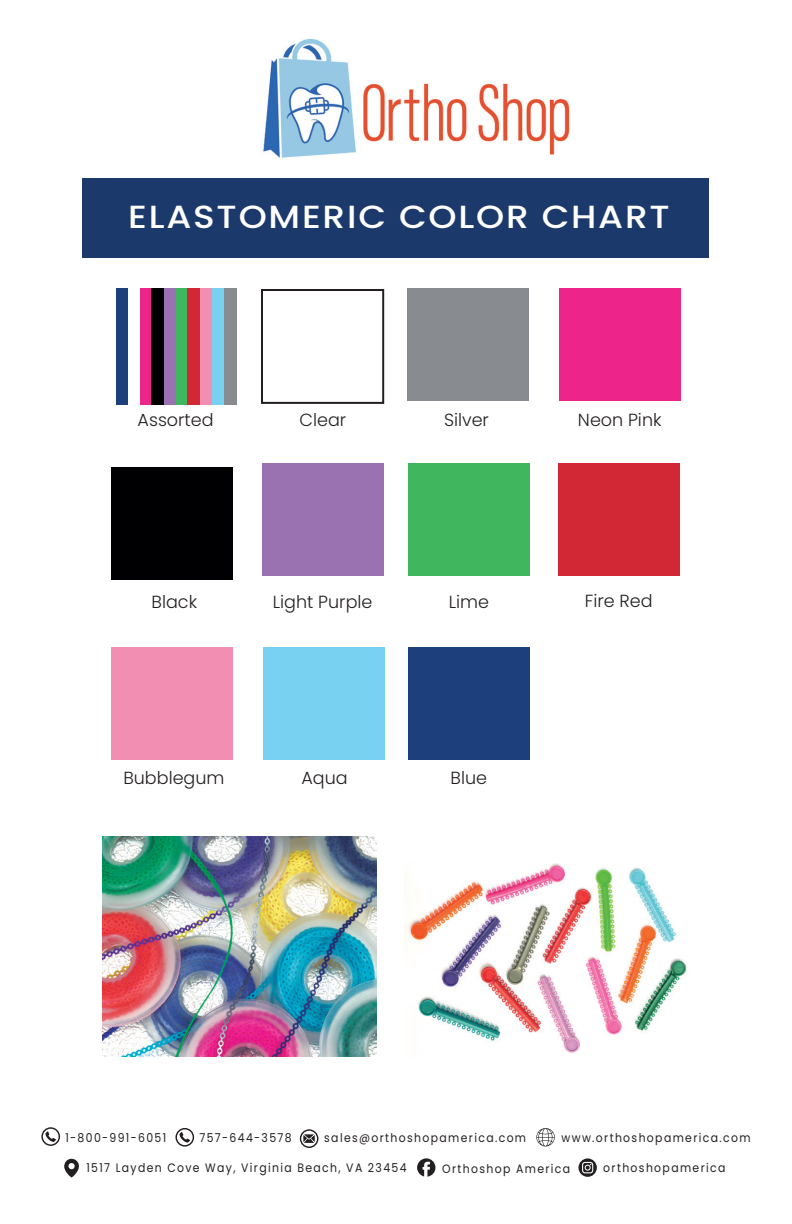
<style>
.page{position:relative;width:792px;height:1224px;background:#fff}
.page>*{position:absolute;margin:0;border:0;box-sizing:border-box;transform-origin:0 0}
.t1{font:500 32px "Poppins";letter-spacing:.05em;color:#fff;scale:1.12 1}
.t2{font:300 17.6px "Poppins";color:#231f20}
.t3{font:12.2px "Poppins";letter-spacing:.125em;color:#231f20;scale:.89 1}
.t4{font:12px "Poppins";letter-spacing:.125em;color:#231f20;scale:.9 1}
</style>
<div class="page">
<svg style="left:64px;top:1158px;width:15px;height:19px"></svg>
<svg style="left:417px;top:1158px;width:18px;height:19px"></svg>
<svg style="left:578px;top:1158px;width:19px;height:19px"></svg>
<svg style="left:41px;top:1127px;width:19px;height:19px"></svg>
<svg style="left:536px;top:1128px;width:19px;height:19px"></svg>
<svg style="left:175px;top:1128px;width:19px;height:19px"></svg>
<svg style="left:300px;top:1129px;width:18px;height:19px"></svg>
<img style="left:263px;top:38px;width:307px;height:120px">
<div style="left:83px;top:179px;width:626px;height:79px;background:#1c396c"></div>
<div style="left:261px;top:289px;width:123px;height:115px;border:2px solid #231f20"></div>
<div style="left:408px;top:288px;width:121px;height:113px;background:#888c90"></div>
<div style="left:559px;top:288px;width:121px;height:113px;background:#ed2489"></div>
<div style="left:112px;top:467px;width:121px;height:113px;background:#000002"></div>
<div style="left:262px;top:463px;width:121px;height:113px;background:#9a72b1"></div>
<div style="left:408px;top:463px;width:122px;height:113px;background:#40b75e"></div>
<div style="left:558px;top:464px;width:122px;height:112px;background:#d22734"></div>
<div style="left:111px;top:647px;width:122px;height:112px;background:#f38eb3"></div>
<div style="left:263px;top:647px;width:121px;height:112px;background:#78d1f0"></div>
<div style="left:408px;top:647px;width:121px;height:112px;background:#1d3f7b"></div>
<div style="left:117px;top:288px;width:12px;height:116px;background:#1d3f7b"></div>
<div style="left:128px;top:288px;width:13px;height:116px;background:#fff"></div>
<div style="left:140px;top:288px;width:12px;height:116px;background:#ed2489"></div>
<div style="left:152px;top:288px;width:12px;height:116px;background:#000002"></div>
<div style="left:164px;top:288px;width:13px;height:116px;background:#9a72b1"></div>
<div style="left:177px;top:288px;width:12px;height:116px;background:#40b75e"></div>
<div style="left:187px;top:288px;width:13px;height:116px;background:#d22734"></div>
<div style="left:200px;top:288px;width:12px;height:116px;background:#f38eb3"></div>
<div style="left:212px;top:288px;width:13px;height:116px;background:#78d1f0"></div>
<div style="left:225px;top:288px;width:12px;height:116px;background:#888c90"></div>
<img style="left:407px;top:863px;width:280px;height:190px">
<img style="left:102px;top:837px;width:275px;height:220px">
<h1 class="t1" style="left:128px;top:198px;width:485px">ELASTOMERIC COLOR CHART</h1>
<h2 class="t2" style="left:138px;top:409px;width:77px">Assorted</h2>
<h2 class="t2" style="left:300px;top:409px;width:48px">Clear</h2>
<h2 class="t2" style="left:444px;top:409px;width:46px">Silver</h2>
<h2 class="t2" style="left:578px;top:409px;width:85px">Neon Pink</h2>
<h2 class="t2" style="left:152px;top:591px;width:47px">Black</h2>
<h2 class="t2" style="left:273px;top:591px;width:101px">Light Purple</h2>
<h2 class="t2" style="left:449px;top:591px;width:42px">Lime</h2>
<h2 class="t2" style="left:585px;top:591px;width:69px">Fire Red</h2>
<h2 class="t2" style="left:123px;top:767px;width:103px">Bubblegum</h2>
<h2 class="t2" style="left:301px;top:767px;width:48px">Aqua</h2>
<h2 class="t2" style="left:451px;top:768px;width:38px">Blue</h2>
<p class="t3" style="left:65px;top:1130px;width:115px">1-800-991-6051</p>
<p class="t3" style="left:200px;top:1131px;width:105px">757-644-3578</p>
<p class="t4" style="left:324px;top:1131px;width:226px">sales@orthoshopamerica.com</p>
<p class="t4" style="left:562px;top:1131px;width:212px">www.orthoshopamerica.com</p>
<p class="t3" style="left:86px;top:1161px;width:361px">1517 Layden Cove Way, Virginia Beach, VA 23454</p>
<p class="t4" style="left:442px;top:1162px;width:144px">Orthoshop America</p>
<p class="t4" style="left:603px;top:1161px;width:137px">orthoshopamerica</p>
</div>
